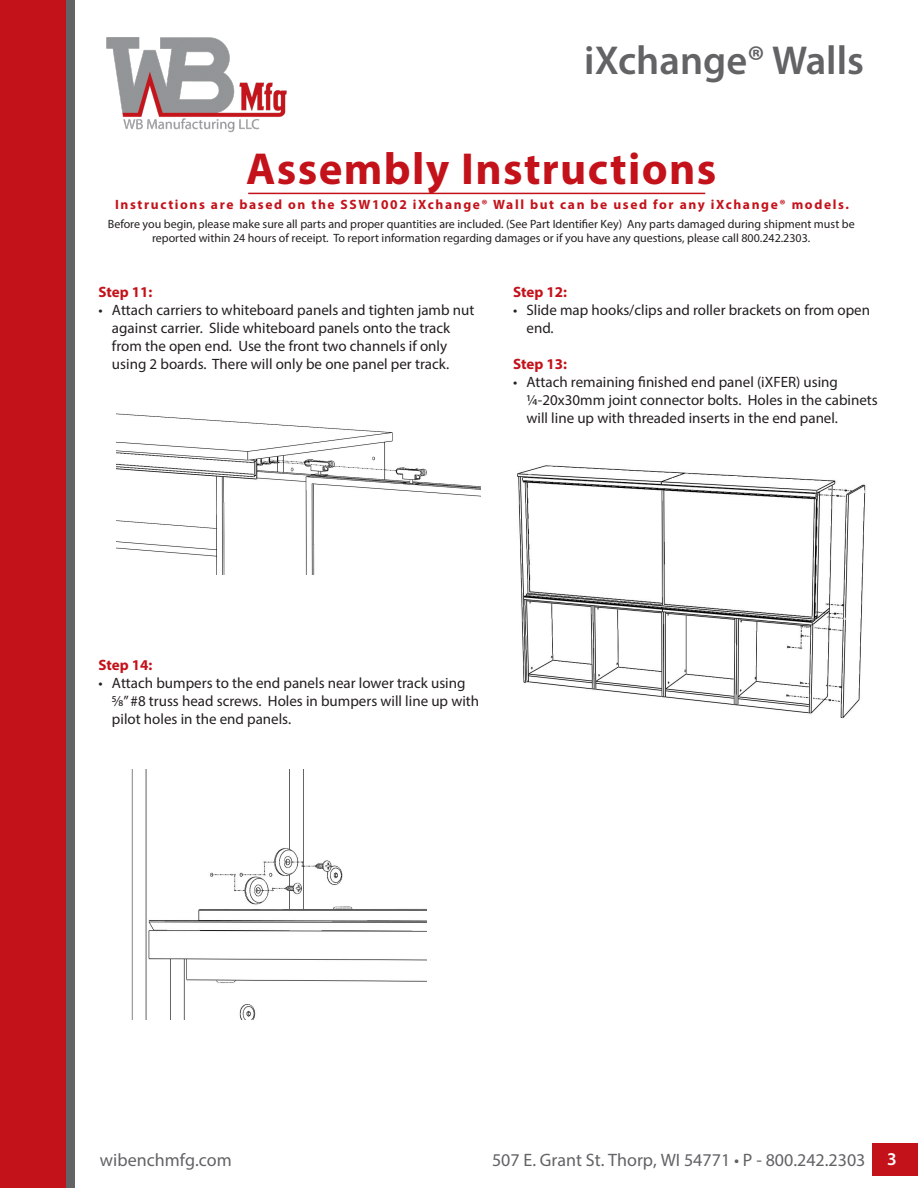
<style>
.page{position:relative;width:918px;height:1188px;background:#fff}
.page>*{position:absolute;margin:0;border:0;box-sizing:border-box;transform-origin:0 0}
.t1{font:700 45px "Myriad Pro";letter-spacing:.03em;color:#c4121a}
.t2{font:600 40.5px "Myriad Pro";color:#636366}
.t3{font:18px "Myriad Pro";color:#636366}
.t4{font:15px/18px "Myriad Pro";color:#231f20}
.Head{font:700 15px "Myriad Pro";color:#c4121a}
.t5{font:700 13.5px "Myriad Pro";letter-spacing:.12em;color:#c4121a}
.t6{font:12px/14.4px "Myriad Pro";color:#231f20;text-align:center}
.s1{font-weight:600;color:#fff}
</style>
<div class="page">
<div style="left:0;top:0;width:67px;height:1188px;background:#c4121a"></div>
<div style="left:67px;top:0;width:8px;height:1188px;background:#636366"></div>
<div style="left:872px;top:1144px;width:46px;height:32px;background:#c4121a"></div>
<img style="left:106px;top:37px;width:181px;height:96px">
<img style="left:117px;top:413px;width:363px;height:161px">
<img style="left:517px;top:465px;width:349px;height:254px">
<img style="left:131px;top:770px;width:295px;height:250px">
<hr style="left:248px;top:193px;width:457px;height:1px;background:#c4121a">
<p class="t2" style="left:584px;top:34px;width:281px">iXchange® Walls</p>
<p class="t1" style="left:246px;top:140px;width:472px">Assembly Instructions</p>
<p class="t6" style="left:108px;top:216px;width:748px">Before you begin, please make sure all parts and proper quantities are included. (See Part Identifier Key) Any parts damaged during shipment must be reported within 24 hours of receipt. To report information regarding damages or if you have any questions, please call 800.242.2303.</p>
<p class="t5" style="left:115px;top:196px;width:735px">Instructions are based on the SSW1002 iXchange® Wall but can be used for any iXchange® models.</p>
<p class="Head" style="left:98px;top:282px;width:55px">Step 11:</p>
<p class="t4" style="left:112px;top:300px;width:364px;text-indent:-14px">• Attach carriers to whiteboard panels and tighten jamb nut against carrier. Slide whiteboard panels onto the track from the open end. Use the front two channels if only using 2 boards. There will only be one panel per track.</p>
<p class="Head" style="left:513px;top:282px;width:55px">Step 12:</p>
<p class="t4" style="left:526px;top:300px;width:345px;text-indent:-14px">• Slide map hooks/clips and roller brackets on from open end.</p>
<p class="Head" style="left:513px;top:354px;width:55px">Step 13:</p>
<p class="t4" style="left:526px;top:372px;width:353px;text-indent:-14px">• Attach remaining finished end panel (iXFER) using ¼-20x30mm joint connector bolts. Holes in the cabinets will line up with threaded inserts in the end panel.</p>
<p class="Head" style="left:98px;top:655px;width:55px">Step 14:</p>
<p class="t4" style="left:112px;top:674px;width:369px;text-indent:-14px">• Attach bumpers to the end panels near lower track using<br>5/8” #8 truss head screws. Holes in bumpers will line up with pilot holes in the end panels.</p>
<p class="t3" style="left:100px;top:1149px;width:133px">wibenchmfg.com</p>
<p class="t3" style="left:492px;top:1149px;width:406px">507 E. Grant St. Thorp, WI 54771 • P - 800.242.2303 <span class="s1">3</span></p>
</div>
